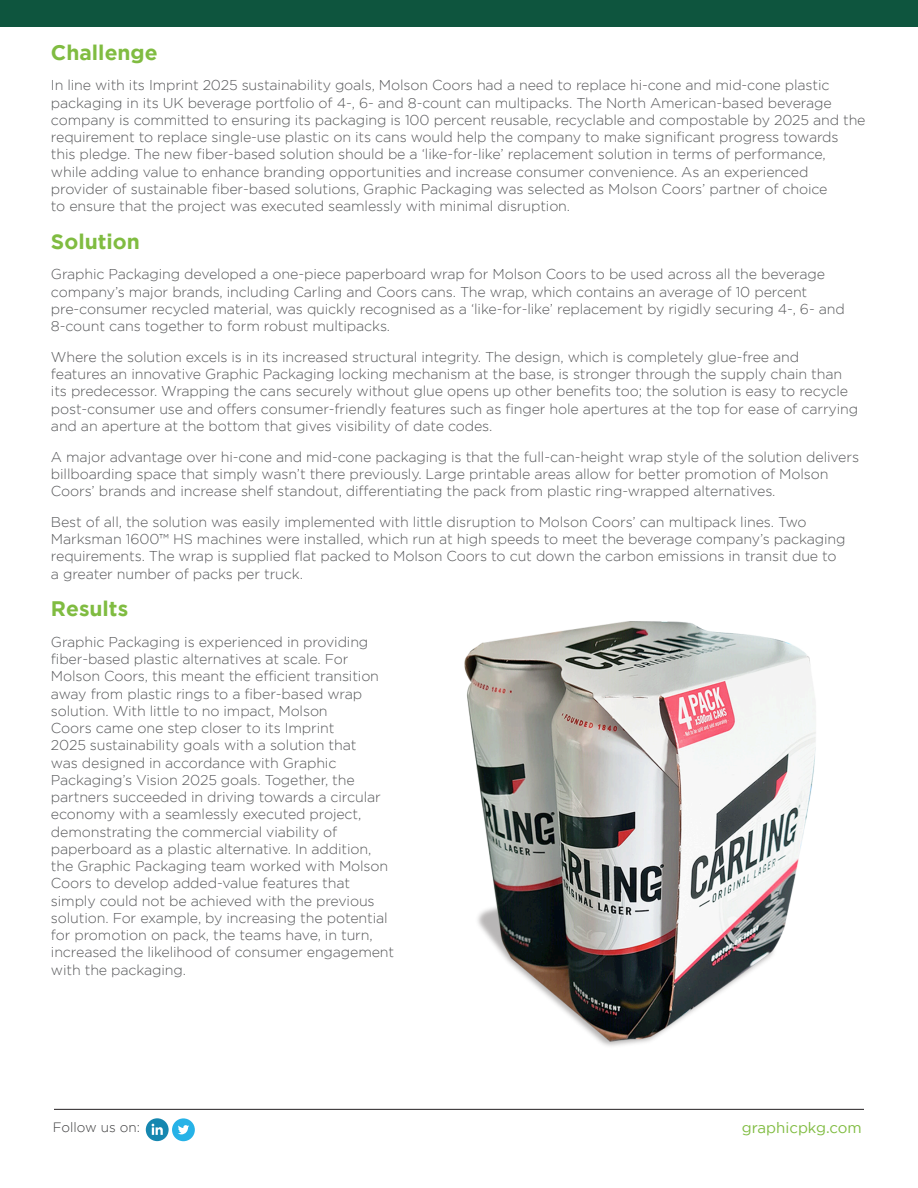
<style>
.page{position:relative;width:918px;height:1188px;background:#fff}
.page>*{position:absolute;margin:0;border:0;box-sizing:border-box;transform-origin:0 0}
.t1{font:700 21px "Gotham";color:#80bc41}
.t2{font:15px "Gotham";color:#80bc41}
.body_copy{font:300 14.25px/17.2px "Gotham";letter-spacing:-.01em;color:#57585a}
.body{font:300 13.5px "Gotham";color:#3e3e3f}
</style>
<div class="page">
<div style="left:0;top:0;width:918px;height:27px;background:#0e553e"></div>
<hr style="left:54px;top:1109px;width:810px;height:1px;background:#231f20">
<div style="left:172px;top:1118px;width:23px;height:23px;background:#26b2e7;border-radius:50%"></div>
<svg style="left:178px;top:1125px;width:11px;height:9px"></svg>
<div style="left:146px;top:1118px;width:23px;height:23px;background:#1687b0;border-radius:50%"></div>
<svg style="left:152px;top:1124px;width:11px;height:11px"></svg>
<img style="left:464px;top:621px;width:352px;height:425px">
<h3 class="t1" style="left:51px;top:40px;width:108px">Challenge</h3>
<h3 class="body_copy" style="left:51px;top:77px;width:816px">In line with its Imprint 2025 sustainability goals, Molson Coors had a need to replace hi-cone and mid-cone plastic packaging in its UK beverage portfolio of 4-, 6- and 8-count can multipacks. The North American-based beverage company is committed to ensuring its packaging is 100 percent reusable, recyclable and compostable by 2025 and the requirement to replace single-use plastic on its cans would help the company to make significant progress towards this pledge. The new fiber-based solution should be a ‘like-for-like’ replacement solution in terms of performance,<br>while adding value to enhance branding opportunities and increase consumer convenience. As an experienced provider of sustainable fiber-based solutions, Graphic Packaging was selected as Molson Coors’ partner of choice<br>to ensure that the project was executed seamlessly with minimal disruption.</h3>
<h3 class="t1" style="left:51px;top:229px;width:90px">Solution</h3>
<p class="body_copy" style="left:51px;top:266px;width:795px">Graphic Packaging developed a one-piece paperboard wrap for Molson Coors to be used across all the beverage company’s major brands, including Carling and Coors cans. The wrap, which contains an average of 10 percent pre-consumer recycled material, was quickly recognised as a ‘like-for-like’ replacement by rigidly securing 4-, 6- and 8-count cans together to form robust multipacks.</p>
<p class="body_copy" style="left:51px;top:348px;width:809px">Where the solution excels is in its increased structural integrity. The design, which is completely glue-free and features an innovative Graphic Packaging locking mechanism at the base, is stronger through the supply chain than its predecessor. Wrapping the cans securely without glue opens up other benefits too; the solution is easy to recycle post-consumer use and offers consumer-friendly features such as finger hole apertures at the top for ease of carrying and an aperture at the bottom that gives visibility of date codes.</p>
<p class="body_copy" style="left:51px;top:448px;width:810px">A major advantage over hi-cone and mid-cone packaging is that the full-can-height wrap style of the solution delivers billboarding space that simply wasn’t there previously. Large printable areas allow for better promotion of Molson<br>Coors’ brands and increase shelf standout, differentiating the pack from plastic ring-wrapped alternatives.</p>
<p class="body_copy" style="left:51px;top:513px;width:796px">Best of all, the solution was easily implemented with little disruption to Molson Coors’ can multipack lines. Two Marksman 1600™ HS machines were installed, which run at high speeds to meet the beverage company’s packaging requirements. The wrap is supplied flat packed to Molson Coors to cut down the carbon emissions in transit due to a greater number of packs per truck.</p>
<h3 class="t1" style="left:51px;top:597px;width:79px">Results</h3>
<p class="body_copy" style="left:51px;top:633px;width:345px">Graphic Packaging is experienced in providing fiber-based plastic alternatives at scale. For Molson Coors, this meant the efficient transition away from plastic rings to a fiber-based wrap solution. With little to no impact, Molson<br>Coors came one step closer to its Imprint<br>2025 sustainability goals with a solution that<br>was designed in accordance with Graphic Packaging’s Vision 2025 goals. Together, the partners succeeded in driving towards a circular economy with a seamlessly executed project, demonstrating the commercial viability of paperboard as a plastic alternative. In addition, the Graphic Packaging team worked with Molson Coors to develop added-value features that simply could not be achieved with the previous solution. For example, by increasing the potential for promotion on pack, the teams have, in turn, increased the likelihood of consumer engagement with the packaging.</p>
<p class="body" style="left:53px;top:1120px;width:89px">Follow us on:</p>
<p class="t2" style="left:742px;top:1120px;width:121px">graphicpkg.com</p>
</div>
